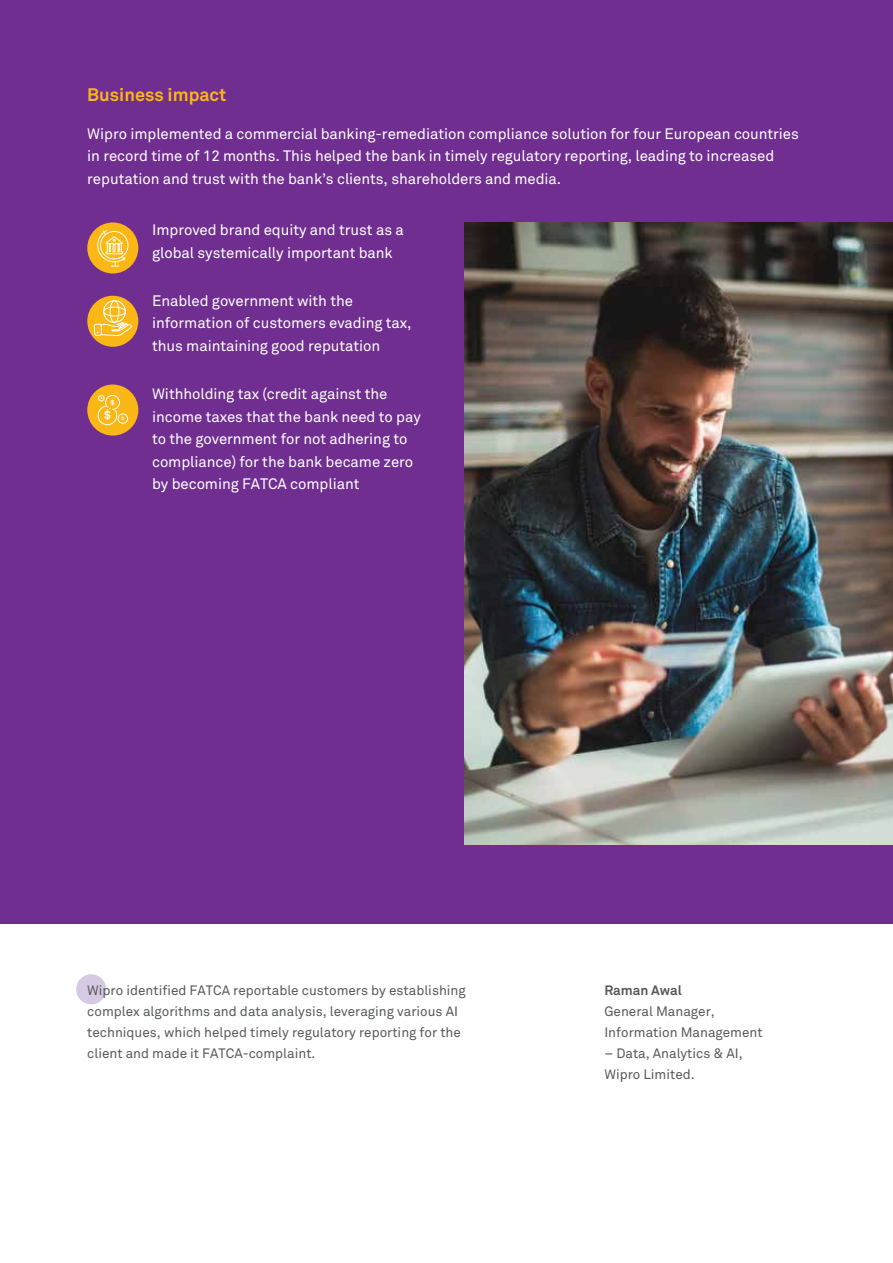
<style>
.page{position:relative;width:893px;height:1263px;background:#702f90}
.page>*{position:absolute;margin:0;border:0;box-sizing:border-box;transform-origin:0 0}
.t1{font:700 18px "Wipro Akkurat";color:#fbb715}
.t2{font:15px/22.5px "Wipro Akkurat";letter-spacing:-.005em;color:#fff}
.t3{font:13.5px/21px "Wipro Akkurat";color:#58595b}
.t4{font:700 13.5px "Wipro Akkurat";color:#58595b}
.t5{font:700 11.55px "Wipro Akkurat";color:#fff}
.t6{font:700 7.2px "Wipro Akkurat";color:#fff}
.t7{font:700 4.65px "Wipro Akkurat";color:#fff}
.t8{font:700 3px "Wipro Akkurat";color:#fff}
</style>
<div class="page">
<div style="left:0;top:924px;width:893px;height:339px;background:#fff"></div>
<img style="left:465px;top:222px;width:428px;height:622px">
<div style="left:76px;top:974px;width:30px;height:30px;background:#d6c9e3;border-radius:50%"></div>
<div style="left:87px;top:222px;width:51px;height:51px;background:#fbb715;border-radius:50%"></div>
<div style="left:100px;top:231px;width:28px;height:28px;border:1px solid #fff;border-radius:50%"></div>
<svg style="left:97px;top:230px;width:30px;height:37px"></svg>
<div style="left:87px;top:296px;width:51px;height:51px;background:#fbb715;border-radius:50%"></div>
<svg style="left:93px;top:321px;width:39px;height:15px"></svg>
<div style="left:103px;top:300px;width:23px;height:23px;border:1px solid #fff;border-radius:50%"></div>
<div style="left:110px;top:300px;width:9px;height:23px;border:1px solid #fff;border-radius:50%"></div>
<div style="left:103px;top:307px;width:23px;height:9px;border:1px solid #fff;border-radius:50%"></div>
<div style="left:87px;top:385px;width:51px;height:51px;background:#fbb715;border-radius:50%"></div>
<div style="left:118px;top:413px;width:10px;height:11px;border:1px solid #fff;border-radius:50%"></div>
<svg style="left:97px;top:394px;width:23px;height:32px"></svg>
<p class="t1" style="left:87px;top:84px;width:141px">Business impact</p>
<p class="t2" style="left:87px;top:122px;width:713px">Wipro implemented a commercial banking-remediation compliance solution for four European countries in record time of 12 months. This helped the bank in timely regulatory reporting, leading to increased reputation and trust with the bank’s clients, shareholders and media.</p>
<p class="t2" style="left:152px;top:219px;width:253px">Improved brand equity and trust as a global systemically important bank</p>
<p class="t2" style="left:152px;top:290px;width:261px">Enabled government with the information of customers evading tax, thus maintaining good reputation</p>
<p class="t2" style="left:152px;top:383px;width:270px">Withholding tax (credit against the income taxes that the bank need to pay to the government for not adhering to compliance) for the bank became zero by becoming FATCA compliant</p>
<p class="t8" style="left:100px;top:396px;width:3px">$</p>
<p class="t6" style="left:110px;top:398px;width:6px">$</p>
<p class="t5" style="left:104px;top:408px;width:8px">$</p>
<p class="t7" style="left:122px;top:416px;width:4px">$</p>
<p class="t3" style="left:87px;top:980px;width:380px">Wipro identified FATCA reportable customers by establishing complex algorithms and data analysis, leveraging various AI techniques, which helped timely regulatory reporting for the client and made it FATCA-complaint.</p>
<p class="t4" style="left:604px;top:982px;width:79px">Raman Awal</p>
<p class="t3" style="left:604px;top:1001px;width:160px">General Manager,<br>Information Management</p>
<p class="t3" style="left:604px;top:1043px;width:140px">– Data, Analytics &amp; AI,<br>Wipro Limited.</p>
</div>
